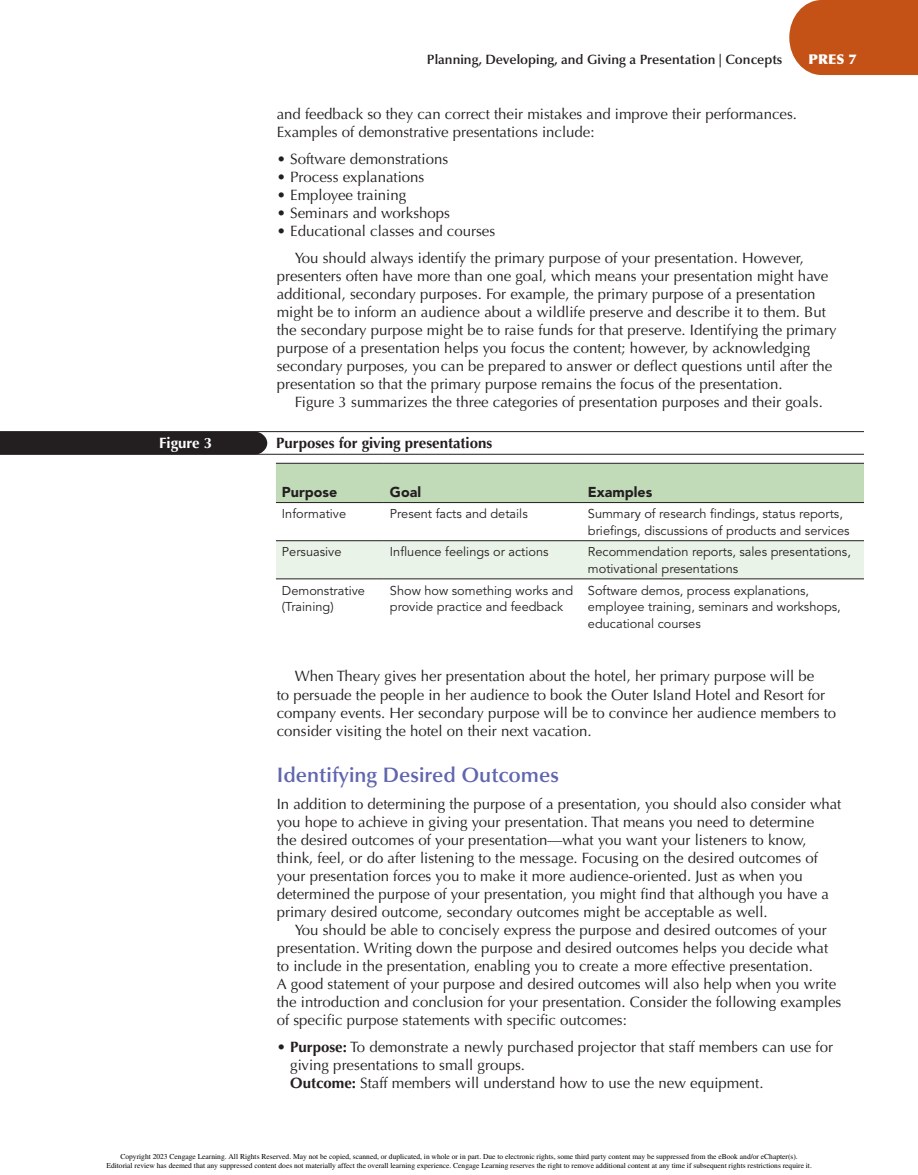
<style>
.page{position:relative;width:918px;height:1175px;background:#fff}
.page>*{position:absolute;margin:0;border:0;box-sizing:border-box;transform-origin:0 0}
.t1{font:600 21px "Optima LT Std";color:#6066ae}
.t2{font:15px/18px "Optima LT Std";color:#231f20}
.t3{font:700 15px "Optima LT Std";color:#231f20}
.t4{font:700 15px "Optima LT Std";color:#fff}
.t5{font:900 14.25px "Avenir LT Std";color:#231f20}
.t6{font:600 13.5px "Optima LT Std";color:#231f20}
.t7{font:900 13.5px "Optima LT Std";color:#fff}
.t8{font:12.75px/16.5px "Avenir LT Std";color:#231f20}
.t9{font:7.5px/9.6px "Times";color:#000;text-align:center}
.s1{font-weight:700}
</style>
<div class="page">
<hr style="left:0;top:454px;width:864px;height:1px;background:#231f20">
<hr style="left:0;top:431px;width:864px;height:1px;background:#231f20">
<div style="left:0;top:432px;width:267px;height:22px;background:#231f20"></div>
<div style="left:276px;top:464px;width:588px;height:38px;background:#c1dab8"></div>
<div style="left:276px;top:541px;width:588px;height:37px;background:#eaf3e7"></div>
<hr style="left:276px;top:540px;width:108px;height:1px;background:#231f20">
<hr style="left:276px;top:578px;width:108px;height:1px;background:#231f20">
<hr style="left:384px;top:540px;width:198px;height:1px;background:#231f20">
<hr style="left:384px;top:578px;width:198px;height:1px;background:#231f20">
<hr style="left:582px;top:540px;width:282px;height:1px;background:#231f20">
<hr style="left:582px;top:578px;width:282px;height:1px;background:#231f20">
<hr style="left:276px;top:463px;width:108px;height:1px;background:#231f20">
<hr style="left:276px;top:502px;width:108px;height:1px;background:#231f20">
<hr style="left:384px;top:463px;width:198px;height:1px;background:#231f20">
<hr style="left:384px;top:502px;width:198px;height:1px;background:#231f20">
<hr style="left:582px;top:463px;width:282px;height:1px;background:#231f20">
<hr style="left:582px;top:502px;width:282px;height:1px;background:#231f20">
<div style="left:789px;top:0;width:129px;height:75px;background:#c45217"></div>
<p class="t6" style="left:427px;top:52px;width:357px">Planning, Developing, and Giving a Presentation | Concepts</p>
<p class="t7" style="left:809px;top:51px;width:49px">PRES 7</p>
<p class="t2" style="left:277px;top:105px;width:522px">and feedback so they can correct their mistakes and improve their performances.<br>Examples of demonstrative presentations include:</p>
<p class="t2" style="left:277px;top:150px;width:173px">• Software demonstrations</p>
<p class="t2" style="left:277px;top:168px;width:149px">• Process explanations</p>
<p class="t2" style="left:277px;top:186px;width:131px">• Employee training</p>
<p class="t2" style="left:277px;top:204px;width:175px">• Seminars and workshops</p>
<p class="t2" style="left:295px;top:218px;width:511px;line-height:27px;text-indent:-18px">• Educational classes and courses<br>You should always identify the primary purpose of your presentation. However,</p>
<p class="t2" style="left:277px;top:267px;width:553px">presenters often have more than one goal, which means your presentation might have</p>
<p class="t2" style="left:277px;top:285px;width:540px">additional, secondary purposes. For example, the primary purpose of a presentation</p>
<p class="t2" style="left:277px;top:303px;width:551px">might be to inform an audience about a wildlife preserve and describe it to them. But</p>
<p class="t2" style="left:277px;top:321px;width:561px">the secondary purpose might be to raise funds for that preserve. Identifying the primary</p>
<p class="t2" style="left:277px;top:339px;width:535px">purpose of a presentation helps you focus the content; however, by acknowledging</p>
<p class="t2" style="left:277px;top:357px;width:557px">secondary purposes, you can be prepared to answer or deflect questions until after the</p>
<p class="t2" style="left:277px;top:375px;width:508px">presentation so that the primary purpose remains the focus of the presentation.</p>
<p class="t2" style="left:295px;top:393px;width:530px">Figure 3 summarizes the three categories of presentation purposes and their goals.</p>
<p class="t4" style="left:159px;top:434px;width:54px">Figure 3</p>
<p class="t3" style="left:276px;top:434px;width:218px">Purposes for giving presentations</p>
<p class="t5" style="left:282px;top:483px;width:57px">Purpose</p>
<p class="t5" style="left:390px;top:483px;width:33px">Goal</p>
<p class="t5" style="left:588px;top:483px;width:66px">Examples</p>
<p class="t8" style="left:282px;top:506px;width:66px">Informative</p>
<p class="t8" style="left:390px;top:506px;width:139px">Present facts and details</p>
<p class="t8" style="left:588px;top:506px;width:263px">Summary of research findings, status reports, briefings, discussions of products and services</p>
<p class="t8" style="left:282px;top:544px;width:61px">Persuasive</p>
<p class="t8" style="left:390px;top:544px;width:160px">Influence feelings or actions</p>
<p class="t8" style="left:588px;top:544px;width:265px">Recommendation reports, sales presentations, motivational presentations</p>
<p class="t8" style="left:282px;top:582px;width:85px">Demonstrative (Training)</p>
<p class="t8" style="left:390px;top:582px;width:185px">Show how something works and provide practice and feedback</p>
<p class="t8" style="left:588px;top:582px;width:254px">Software demos, process explanations, employee training, seminars and workshops, educational courses</p>
<p class="t2" style="left:277px;top:667px;width:561px;text-indent:18px">When Theary gives her presentation about the hotel, her primary purpose will be<br>to persuade the people in her audience to book the Outer Island Hotel and Resort for company events. Her secondary purpose will be to convince her audience members to consider visiting the hotel on their next vacation.</p>
<p class="t1" style="left:277px;top:762px;width:284px">Identifying Desired Outcomes</p>
<p class="t2" style="left:277px;top:795px;width:566px">In addition to determining the purpose of a presentation, you should also consider what</p>
<p class="t2" style="left:277px;top:813px;width:539px">you hope to achieve in giving your presentation. That means you need to determine</p>
<p class="t2" style="left:277px;top:831px;width:532px">the desired outcomes of your presentation—what you want your listeners to know,</p>
<p class="t2" style="left:277px;top:849px;width:543px">think, feel, or do after listening to the message. Focusing on the desired outcomes of</p>
<p class="t2" style="left:277px;top:867px;width:528px">your presentation forces you to make it more audience-oriented. Just as when you</p>
<p class="t2" style="left:277px;top:885px;width:554px">determined the purpose of your presentation, you might find that although you have a</p>
<p class="t2" style="left:277px;top:903px;width:492px">primary desired outcome, secondary outcomes might be acceptable as well.</p>
<p class="t2" style="left:295px;top:921px;width:534px">You should be able to concisely express the purpose and desired outcomes of your</p>
<p class="t2" style="left:277px;top:939px;width:553px">presentation. Writing down the purpose and desired outcomes helps you decide what</p>
<p class="t2" style="left:277px;top:957px;width:538px">to include in the presentation, enabling you to create a more effective presentation.</p>
<p class="t2" style="left:277px;top:975px;width:561px">A good statement of your purpose and desired outcomes will also help when you write</p>
<p class="t2" style="left:277px;top:993px;width:566px">the introduction and conclusion for your presentation. Consider the following examples</p>
<p class="t2" style="left:277px;top:1011px;width:352px">of specific purpose statements with specific outcomes:</p>
<p class="t2" style="left:290px;top:1038px;width:544px;text-indent:-14px"><span class="s1">• Purpose:</span> To demonstrate a newly purchased projector that staff members can use for giving presentations to small groups.<br><span class="s1">Outcome:</span> Staff members will understand how to use the new equipment.</p>
<p class="t9" style="left:106px;top:1151px;width:707px">Copyright 2023 Cengage Learning. All Rights Reserved. May not be copied, scanned, or duplicated, in whole or in part. Due to electronic rights, some third party content may be suppressed from the eBook and/or eChapter(s).<br>Editorial review has deemed that any suppressed content does not materially affect the overall learning experience. Cengage Learning reserves the right to remove additional content at any time if subsequent rights restrictions require it.</p>
</div>
